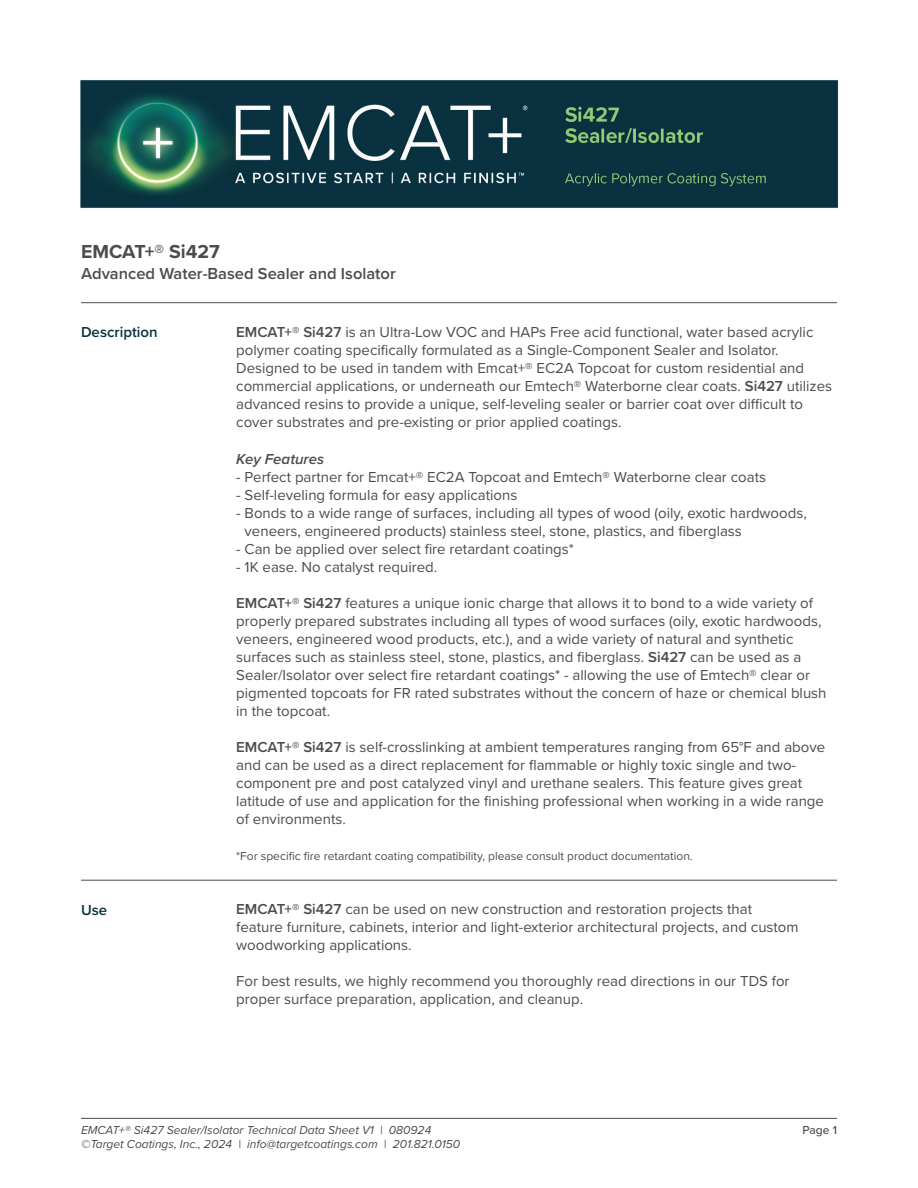
<style>
.page{position:relative;width:918px;height:1188px;background:#fff}
.page>*{position:absolute;margin:0;border:0;box-sizing:border-box;transform-origin:0 0}
.t1{font:700 19.5px "Proxima Nova";color:#4b4c4d}
.t2{font:600 16.5px "Proxima Nova";color:#4b4c4d}
.t3{font:15px/18px "Proxima Nova";color:#4b4c4d}
.t4{font:600 15px "Proxima Nova";color:#09313f}
.t5{font:italic 600 15px "Proxima Nova";color:#4b4c4d}
.t6{font:italic 12px/13.5px "Proxima Nova";color:#4b4c4d}
.t7{font:12px "Proxima Nova";color:#4b4c4d}
.t8{font:500 12px "Proxima Nova";color:#4b4c4d}
.s1{font-weight:600}
</style>
<div class="page">
<hr style="left:81px;top:1118px;width:756px;height:1px;background:#4b4c4d">
<img style="left:80px;top:80px;width:759px;height:128px">
<hr style="left:81px;top:302px;width:756px;height:1px;background:#4b4c4d">
<hr style="left:81px;top:880px;width:756px;height:1px;background:#4b4c4d">
<h1 class="t1" style="left:81px;top:237px;width:140px">EMCAT+® Si427</h1>
<p class="t2" style="left:81px;top:262px;width:316px">Advanced Water-Based Sealer and Isolator</p>
<p class="t4" style="left:81px;top:320px;width:78px">Description</p>
<p class="t4" style="left:81px;top:898px;width:28px">Use</p>
<p class="t3" style="left:236px;top:322px;width:597px"><span class="s1">EMCAT+® Si427</span> is an Ultra-Low VOC and HAPs Free acid functional, water based acrylic polymer coating specifically formulated as a Single-Component Sealer and Isolator.<br>Designed to be used in tandem with Emcat+® EC2A Topcoat for custom residential and commercial applications, or underneath our Emtech® Waterborne clear coats. <span class="s1">Si427</span> utilizes advanced resins to provide a unique, self-leveling sealer or barrier coat over difficult to cover substrates and pre-existing or prior applied coatings.</p>
<p class="t5" style="left:236px;top:448px;width:90px">Key Features</p>
<p class="t3" style="left:236px;top:467px;width:531px">- Perfect partner for Emcat+® EC2A Topcoat and Emtech® Waterborne clear coats</p>
<p class="t3" style="left:236px;top:485px;width:283px">- Self-leveling formula for easy applications</p>
<p class="t3" style="left:245px;top:503px;width:564px;text-indent:-8px">- Bonds to a wide range of surfaces, including all types of wood (oily, exotic hardwoods, veneers, engineered products) stainless steel, stone, plastics, and fiberglass</p>
<p class="t3" style="left:236px;top:539px;width:339px">- Can be applied over select fire retardant coatings*</p>
<p class="t3" style="left:236px;top:557px;width:203px">- 1K ease. No catalyst required.</p>
<p class="t3" style="left:236px;top:593px;width:592px"><span class="s1">EMCAT+® Si427</span> features a unique ionic charge that allows it to bond to a wide variety of properly prepared substrates including all types of wood surfaces (oily, exotic hardwoods, veneers, engineered wood products, etc.), and a wide variety of natural and synthetic surfaces such as stainless steel, stone, plastics, and fiberglass. <span class="s1">Si427</span> can be used as a Sealer/Isolator over select fire retardant coatings* - allowing the use of Emtech® clear or pigmented topcoats for FR rated substrates without the concern of haze or chemical blush in the topcoat.</p>
<p class="t3" style="left:236px;top:737px;width:591px"><span class="s1">EMCAT+® Si427</span> is self-crosslinking at ambient temperatures ranging from 65°F and above and can be used as a direct replacement for flammable or highly toxic single and two&shy;component pre and post catalyzed vinyl and urethane sealers. This feature gives great latitude of use and application for the finishing professional when working in a wide range of environments.</p>
<p class="t7" style="left:236px;top:847px;width:458px">*For specific fire retardant coating compatibility, please consult product documentation.</p>
<p class="t3" style="left:236px;top:899px;width:564px"><span class="s1">EMCAT+® Si427</span> can be used on new construction and restoration projects that feature furniture, cabinets, interior and light-exterior architectural projects, and custom woodworking applications.</p>
<p class="t3" style="left:236px;top:971px;width:555px">For best results, we highly recommend you thoroughly read directions in our TDS for proper surface preparation, application, and cleanup.</p>
<p class="t6" style="left:81px;top:1123px;width:381px">EMCAT+® Si427 Sealer/Isolator Technical Data Sheet V1 | 080924 ©Target Coatings, Inc., 2024 | info@targetcoatings.com | 201.821.0150</p>
<p class="t8" style="left:803px;top:1121px;width:36px">Page 1</p>
</div>
